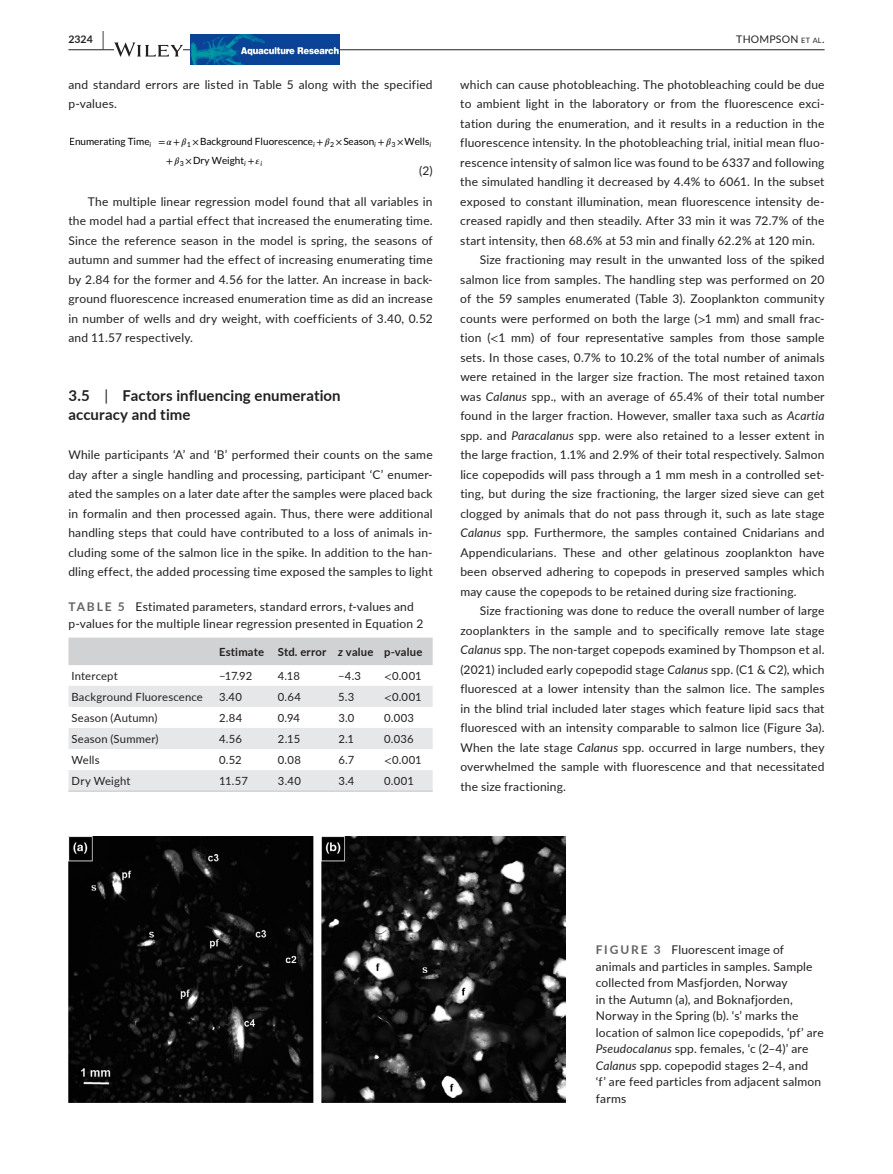
<style>
.page{position:relative;width:893px;height:1174px;background:#fff}
.page>*{position:absolute;margin:0;border:0;box-sizing:border-box;transform-origin:0 0}
.t1{font:700 15px/19.5px "Lato";letter-spacing:.01em;color:#231f20}
.t2{font:12px/19.5px "Lato";letter-spacing:.015em;color:#231f20}
.t3{font:11.25px "Lato";letter-spacing:.015em;color:#231f20}
.t4{font:700 11.25px "Lato";letter-spacing:.02em;color:#231f20}
.t5{font:10.5px "Lato";letter-spacing:.02em;color:#231f20}
.t6{font:700 10.5px "Lato";color:#231f20}
.t7{font:9.9px/18.6px "Lato";color:#000}
.s1{font-size:19.5px}
.s2{font-size:7.35px}
.s3{font-family:"STIX"}
.s4{font-style:italic}
.s5{font-family:"STIX Math"}
.s6{font-family:"STIX Math";font-style:italic}
.s7{font-weight:400}
.s8{font-weight:700;color:#636366}
</style>
<div class="page">
<hr style="left:68px;top:49px;width:756px;height:1px;background:#231f20">
<svg style="left:114px;top:42px;width:69px;height:15px"></svg>
<img style="left:191px;top:35px;width:148px;height:30px">
<div style="left:68px;top:637px;width:365px;height:28px;background:#d1d2d4"></div>
<svg style="left:68px;top:686px;width:365px;height:104px"></svg>
<hr style="left:68px;top:790px;width:148px;height:2px;background:#d1d2d4">
<hr style="left:216px;top:790px;width:59px;height:2px;background:#d1d2d4">
<hr style="left:275px;top:790px;width:60px;height:2px;background:#d1d2d4">
<hr style="left:335px;top:790px;width:46px;height:2px;background:#d1d2d4">
<hr style="left:381px;top:790px;width:52px;height:2px;background:#d1d2d4">
<img style="left:68px;top:836px;width:498px;height:266px">
<p class="t6" style="left:68px;top:31px;width:37px">2324 <span class="s1">|</span></p>
<p class="t5" style="left:736px;top:31px;width:90px">THOMPSON <span class="s2">et al</span>.</p>
<p class="t2" style="left:68px;top:74px;width:366px">and standard errors are listed in Table 5 along with the specified p-values.</p>
<p class="t2" style="left:460px;top:74px;width:366px">which can cause photobleaching. The photobleaching could be due</p>
<p class="t2" style="left:460px;top:93px;width:366px">to ambient light in the laboratory or from the fluorescence exci-</p>
<p class="t2" style="left:460px;top:113px;width:366px">tation during the enumeration, and it results in a reduction in the</p>
<p class="t2" style="left:460px;top:132px;width:366px">fluorescence intensity. In the photobleaching trial, initial mean fluo-</p>
<p class="t2" style="left:460px;top:152px;width:366px">rescence intensity of salmon lice was found to be 6337 and following</p>
<p class="t2" style="left:460px;top:171px;width:366px">the simulated handling it decreased by 4.4% to 6061. In the subset</p>
<p class="t2" style="left:460px;top:191px;width:366px">exposed to constant illumination, mean fluorescence intensity de-</p>
<p class="t2" style="left:460px;top:210px;width:366px">creased rapidly and then steadily. After 33 min it was 72.7% of the</p>
<p class="t2" style="left:460px;top:230px;width:356px">start intensity, then 68.6% at 53 min and finally 62.2% at 120 min.</p>
<p class="t2" style="left:480px;top:249px;width:346px">Size fractioning may result in the unwanted loss of the spiked</p>
<p class="t2" style="left:460px;top:269px;width:366px">salmon lice from samples. The handling step was performed on 20</p>
<p class="t2" style="left:460px;top:288px;width:366px">of the 59 samples enumerated (Table 3). Zooplankton community</p>
<p class="t2" style="left:460px;top:308px;width:366px">counts were performed on both the large (<span class="s3">&gt;</span>1 mm) and small frac-</p>
<p class="t2" style="left:460px;top:327px;width:366px">tion (<span class="s3">&lt;</span>1 mm) of four representative samples from those sample</p>
<p class="t2" style="left:460px;top:347px;width:366px">sets. In those cases, 0.7% to 10.2% of the total number of animals</p>
<p class="t2" style="left:460px;top:366px;width:366px">were retained in the larger size fraction. The most retained taxon</p>
<p class="t2" style="left:460px;top:386px;width:366px">was <span class="s4">Calanus</span> spp., with an average of 65.4% of their total number</p>
<p class="t2" style="left:460px;top:405px;width:366px">found in the larger fraction. However, smaller taxa such as <span class="s4">Acartia</span></p>
<p class="t2" style="left:460px;top:425px;width:366px">spp. and <span class="s4">Paracalanus</span> spp. were also retained to a lesser extent in</p>
<p class="t2" style="left:460px;top:444px;width:366px">the large fraction, 1.1% and 2.9% of their total respectively. Salmon</p>
<p class="t2" style="left:460px;top:464px;width:366px">lice copepodids will pass through a 1 mm mesh in a controlled set-</p>
<p class="t2" style="left:460px;top:483px;width:366px">ting, but during the size fractioning, the larger sized sieve can get</p>
<p class="t2" style="left:460px;top:503px;width:366px">clogged by animals that do not pass through it, such as late stage</p>
<p class="t2" style="left:460px;top:522px;width:366px"><span class="s4">Calanus</span> spp. Furthermore, the samples contained Cnidarians and</p>
<p class="t2" style="left:460px;top:542px;width:366px">Appendicularians. These and other gelatinous zooplankton have</p>
<p class="t2" style="left:460px;top:561px;width:366px">been observed adhering to copepods in preserved samples which</p>
<p class="t2" style="left:460px;top:581px;width:338px">may cause the copepods to be retained during size fractioning.</p>
<p class="t2" style="left:480px;top:600px;width:346px">Size fractioning was done to reduce the overall number of large</p>
<p class="t2" style="left:460px;top:620px;width:366px">zooplankters in the sample and to specifically remove late stage</p>
<p class="t2" style="left:460px;top:639px;width:366px"><span class="s4">Calanus</span> spp. The non-target copepods examined by Thompson et al.</p>
<p class="t2" style="left:460px;top:659px;width:366px">(2021) included early copepodid stage <span class="s4">Calanus</span> spp. (C1 &amp; C2), which</p>
<p class="t2" style="left:460px;top:678px;width:366px">fluoresced at a lower intensity than the salmon lice. The samples</p>
<p class="t2" style="left:460px;top:698px;width:366px">in the blind trial included later stages which feature lipid sacs that</p>
<p class="t2" style="left:460px;top:717px;width:366px">fluoresced with an intensity comparable to salmon lice (Figure 3a).</p>
<p class="t2" style="left:460px;top:737px;width:366px">When the late stage <span class="s4">Calanus</span> spp. occurred in large numbers, they</p>
<p class="t2" style="left:460px;top:756px;width:366px">overwhelmed the sample with fluorescence and that necessitated</p>
<p class="t2" style="left:460px;top:776px;width:107px">the size fractioning.</p>
<p class="t7" style="left:166px;top:133px;width:266px;text-indent:-97px">Enumerating Time<sub>i</sub> <span class="s5">=</span><span class="s6">𝛼</span><span class="s5">+</span><span class="s6">𝛽</span><sub>1</sub> <span class="s5">×</span>Background Fluorescence<sub>i</sub> <span class="s5">+</span><span class="s6">𝛽</span><sub>2</sub> <span class="s5">×</span>Season<sub>i</sub> <span class="s5">+</span><span class="s6">𝛽</span><sub>3</sub> <span class="s5">×</span>Wells<sub>i </sub><span class="s5">+</span><span class="s6">𝛽</span><sub>3</sub> <span class="s5">×</span>Dry Weight<sub>i</sub> <span class="s5">+</span><span class="s6">𝜀</span><sub>i</sub></p>
<p class="t2" style="left:419px;top:161px;width:15px">(2)</p>
<p class="t2" style="left:68px;top:191px;width:366px;text-align:justify;text-indent:20px">The multiple linear regression model found that all variables in the model had a partial effect that increased the enumerating time.<br>Since the reference season in the model is spring, the seasons of autumn and summer had the effect of increasing enumerating time by 2.84 for the former and 4.56 for the latter. An increase in back&shy;ground fluorescence increased enumeration time as did an increase in number of wells and dry weight, with coefficients of 3.40, 0.52 and 11.57 respectively.</p>
<p class="t1" style="left:68px;top:385px;width:274px">3.5 <span class="s7">|</span> Factors influencing enumeration accuracy and time</p>
<p class="t2" style="left:68px;top:444px;width:366px;text-align:justify">While participants ‘A’ and ‘B’ performed their counts on the same day after a single handling and processing, participant ‘C’ enumer&shy;ated the samples on a later date after the samples were placed back in formalin and then processed again. Thus, there were additional handling steps that could have contributed to a loss of animals in&shy;cluding some of the salmon lice in the spike. In addition to the han&shy;dling effect, the added processing time exposed the samples to light</p>
<p class="t2" style="left:68px;top:598px;width:356px;line-height:16.5px"><span class="s8">TABLE 5</span> Estimated parameters, standard errors, <span class="s4">t</span>-values and p-values for the multiple linear regression presented in Equation 2</p>
<p class="t4" style="left:219px;top:643px;width:205px">Estimate Std. error <span class="s4">z</span> value p-value</p>
<p class="t3" style="left:71px;top:667px;width:48px">Intercept</p>
<p class="t3" style="left:219px;top:667px;width:35px">−17.92</p>
<p class="t3" style="left:278px;top:667px;width:24px">4.18</p>
<p class="t3" style="left:338px;top:667px;width:24px">−4.3</p>
<p class="t3" style="left:384px;top:667px;width:39px"><span class="s3">&lt;</span>0.001</p>
<p class="t3" style="left:71px;top:688px;width:133px">Background Fluorescence</p>
<p class="t3" style="left:219px;top:688px;width:24px">3.40</p>
<p class="t3" style="left:278px;top:688px;width:25px">0.64</p>
<p class="t3" style="left:338px;top:688px;width:18px">5.3</p>
<p class="t3" style="left:384px;top:688px;width:39px"><span class="s3">&lt;</span>0.001</p>
<p class="t3" style="left:71px;top:710px;width:88px">Season (Autumn)</p>
<p class="t3" style="left:219px;top:710px;width:25px">2.84</p>
<p class="t3" style="left:278px;top:710px;width:24px">0.94</p>
<p class="t3" style="left:338px;top:710px;width:18px">3.0</p>
<p class="t3" style="left:384px;top:710px;width:31px">0.003</p>
<p class="t3" style="left:71px;top:731px;width:89px">Season (Summer)</p>
<p class="t3" style="left:219px;top:731px;width:24px">4.56</p>
<p class="t3" style="left:278px;top:731px;width:24px">2.15</p>
<p class="t3" style="left:338px;top:731px;width:17px">2.1</p>
<p class="t3" style="left:384px;top:731px;width:31px">0.036</p>
<p class="t3" style="left:72px;top:752px;width:30px">Wells</p>
<p class="t3" style="left:219px;top:752px;width:24px">0.52</p>
<p class="t3" style="left:278px;top:752px;width:25px">0.08</p>
<p class="t3" style="left:338px;top:752px;width:17px">6.7</p>
<p class="t3" style="left:384px;top:752px;width:39px"><span class="s3">&lt;</span>0.001</p>
<p class="t3" style="left:72px;top:773px;width:60px">Dry Weight</p>
<p class="t3" style="left:219px;top:773px;width:30px">11.57</p>
<p class="t3" style="left:278px;top:773px;width:24px">3.40</p>
<p class="t3" style="left:338px;top:773px;width:18px">3.4</p>
<p class="t3" style="left:384px;top:773px;width:31px">0.001</p>
<p class="t2" style="left:596px;top:941px;width:229px;line-height:16.5px"><span class="s8">FIGURE 3</span> Fluorescent image of animals and particles in samples. Sample collected from Masfjorden, Norway<br>in the Autumn (a), and Boknafjorden, Norway in the Spring (b). ‘s’ marks the location of salmon lice copepodids, ‘pf’ are <span class="s4">Pseudocalanus</span> spp. females, ‘c (2–4)’ are <span class="s4">Calanus</span> spp. copepodid stages 2–4, and<br>‘f’ are feed particles from adjacent salmon farms</p>
</div>
